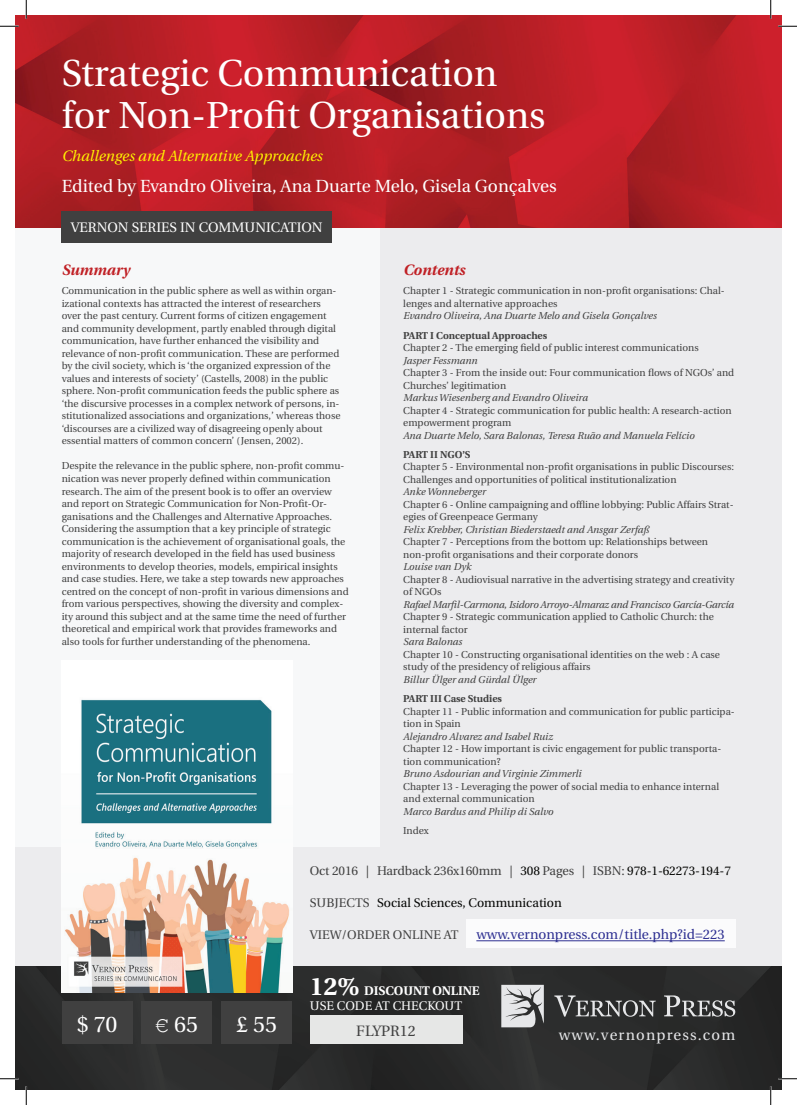
<style>
.page{position:relative;width:797px;height:1105px;background:#fff}
.page>*{position:absolute;margin:0;border:0;box-sizing:border-box;transform-origin:0 0}
.t1{font:37.5px/42.5px "Utopia";color:#fff}
.t2{font:22.5px "Utopia";color:#fff}
.t3{font:17.5px "Utopia";color:#fff}
.t4{font:italic 15px "Utopia";color:#fff101}
.t5{font:15px "Utopia";letter-spacing:.08em;color:#e6e7e9}
.t6{font:italic 700 15px "Utopia";color:#c02025}
.t7{font:15px "Utopia";color:#404040}
.t8{font:13.75px "Utopia";color:#2e3092}
.t9{font:13.75px "Utopia";color:#fff}
.t10{font:12.5px "Utopia";letter-spacing:-.01em;color:#404040}
.t11{font:12.5px/15px "Utopia";color:#fff}
.t12{font:12.5px "Utopia";color:#040503}
.t13{font:10px/12.5px "Utopia";color:#404040}
.t14{font:italic 10px "Utopia";color:#404040}
.t15{font:italic 10px "Utopia";letter-spacing:-.02em;color:#404040}
.t16{font:700 10px "Utopia";color:#404040}
.s1{color:#040503}
.s2{font-weight:700;font-size:25px}
.s3{font-weight:700}
.s4{font-family:"Courier New"}
</style>
<div class="page">
<div style="left:15px;top:15px;width:767px;height:1075px;background:#f7f8f9"></div>
<div style="left:381px;top:218px;width:401px;height:21px;background:#ececee"></div>
<img style="left:15px;top:15px;width:767px;height:213px">
<div style="left:15px;top:966px;width:767px;height:124px;background:#2b2c2c"></div>
<svg style="left:554px;top:995px;width:101px;height:22px;background:#575858"></svg>
<svg style="left:664px;top:995px;width:71px;height:22px;background:#5f6060"></svg>
<svg style="left:501px;top:985px;width:43px;height:42px;background:#bcbdbe"></svg>
<div style="left:15px;top:847px;width:767px;height:119px;background:#ececee"></div>
<div style="left:62px;top:1001px;width:71px;height:43px;background:#404040"></div>
<div style="left:141px;top:1001px;width:71px;height:43px;background:#404040"></div>
<div style="left:221px;top:1001px;width:71px;height:43px;background:#404040"></div>
<div style="left:310px;top:1015px;width:152px;height:29px;background:#e6e7e6"></div>
<div style="left:381px;top:235px;width:401px;height:612px;background:#ececee"></div>
<div style="left:466px;top:920px;width:269px;height:28px;background:#fbfbfc"></div>
<hr style="left:476px;top:940px;width:248px;height:1px;background:#2e3092">
<div style="left:62px;top:211px;width:270px;height:32px;background:#404040"></div>
<img style="left:62px;top:700px;width:230px;height:293px">
<svg style="left:0;top:25px;width:19px;height:2px"></svg>
<svg style="left:778px;top:25px;width:19px;height:2px"></svg>
<svg style="left:0;top:1078px;width:19px;height:1px"></svg>
<svg style="left:778px;top:1078px;width:19px;height:1px"></svg>
<svg style="left:25px;top:0;width:2px;height:19px"></svg>
<svg style="left:25px;top:1086px;width:2px;height:19px"></svg>
<svg style="left:770px;top:0;width:1px;height:19px"></svg>
<svg style="left:770px;top:1086px;width:1px;height:19px"></svg>
<h1 class="t1" style="left:62px;top:53px;width:485px">Strategic Communication for Non-Profit Organisations</h1>
<h3 class="t4" style="left:62px;top:147px;width:262px">Challenges and Alternative Approaches</h3>
<h3 class="t3" style="left:62px;top:177px;width:496px">Edited by Evandro Oliveira, Ana Duarte Melo, Gisela Gonçalves</h3>
<h3 class="t9" style="left:71px;top:220px;width:253px">VERNON SERIES IN COMMUNICATION</h3>
<h3 class="t6" style="left:62px;top:262px;width:70px">Summary</h3>
<p class="t13" style="left:62px;top:285px;width:280px">Communication in the public sphere as well as within organ&shy;izational contexts has attracted the interest of researchers over the past century. Current forms of citizen engagement and community development, partly enabled through digital communication, have further enhanced the visibility and relevance of non-profit communication. These are performed by the civil society, which is ‘the organized expression of the values and interests of society’ (Castells, 2008) in the public sphere. Non-profit communication feeds the public sphere as ‘the discursive processes in a complex network of persons, in&shy;stitutionalized associations and organizations,’ whereas those ‘discourses are a civilized way of disagreeing openly about essential matters of common concern’ (Jensen, 2002).</p>
<p class="t13" style="left:62px;top:460px;width:288px">Despite the relevance in the public sphere, non-profit commu&shy;nication was never properly defined within communication research. The aim of the present book is to offer an overview and report on Strategic Communication for Non-Profit-Or&shy;ganisations and the Challenges and Alternative Approaches.<br>Considering the assumption that a key principle of strategic communication is the achievement of organisational goals, the majority of research developed in the field has used business environments to develop theories, models, empirical insights and case studies. Here, we take a step towards new approaches centred on the concept of non-profit in various dimensions and from various perspectives, showing the diversity and complex&shy;ity around this subject and at the same time the need of further theoretical and empirical work that provides frameworks and also tools for further understanding of the phenomena.</p>
<h3 class="t6" style="left:403px;top:262px;width:63px">Contents</h3>
<p class="t13" style="left:403px;top:285px;width:323px">Chapter 1 - Strategic communication in non-profit organisations: Chal&shy;lenges and alternative approaches</p>
<p class="t14" style="left:403px;top:310px;width:255px">Evandro Oliveira, Ana Duarte Melo and Gisela Gonçalves</p>
<p class="t16" style="left:403px;top:329px;width:145px">PART I Conceptual Approaches</p>
<p class="t13" style="left:403px;top:342px;width:297px">Chapter 2 - The emerging field of public interest communications</p>
<p class="t14" style="left:403px;top:355px;width:76px">Jasper Fessmann</p>
<p class="t13" style="left:403px;top:367px;width:332px">Chapter 3 - From the inside out: Four communication flows of NGOs’ and<br>Churches’ legitimation</p>
<p class="t14" style="left:403px;top:392px;width:186px">Markus Wiesenberg and Evandro Oliveira</p>
<p class="t13" style="left:403px;top:404px;width:330px">Chapter 4 - Strategic communication for public health: A research-action empowerment program</p>
<p class="t14" style="left:403px;top:430px;width:293px">Ana Duarte Melo, Sara Balonas, Teresa Ruão and Manuela Felício</p>
<p class="t16" style="left:403px;top:449px;width:69px">PART II NGO’S</p>
<p class="t13" style="left:403px;top:461px;width:332px">Chapter 5 - Environmental non-profit organisations in public Discourses:<br>Challenges and opportunities of political institutionalization</p>
<p class="t14" style="left:403px;top:486px;width:84px">Anke Wonneberger</p>
<p class="t13" style="left:403px;top:498px;width:332px">Chapter 6 - Online campaigning and offline lobbying: Public Affairs Strat&shy;egies of Greenpeace Germany</p>
<p class="t14" style="left:403px;top:524px;width:247px">Felix Krebber, Christian Biederstaedt and Ansgar Zerfaß</p>
<p class="t13" style="left:403px;top:536px;width:306px">Chapter 7 - Perceptions from the bottom up: Relationships between non-profit organisations and their corporate donors</p>
<p class="t14" style="left:403px;top:561px;width:70px">Louise van Dyk</p>
<p class="t13" style="left:403px;top:573px;width:333px">Chapter 8 - Audiovisual narrative in the advertising strategy and creativity of NGOs</p>
<p class="t15" style="left:403px;top:599px;width:332px">Rafael Marfil-Carmona, Isidoro Arroyo-Almaraz and Francisco García-García</p>
<p class="t13" style="left:403px;top:611px;width:312px">Chapter 9 - Strategic communication applied to Catholic Church: the internal factor</p>
<p class="t14" style="left:403px;top:636px;width:60px">Sara Balonas</p>
<p class="t13" style="left:403px;top:648px;width:318px">Chapter 10 - Constructing organisational identities on the web : A case study of the presidency of religious affairs</p>
<p class="t14" style="left:403px;top:674px;width:134px">Billur Ülger and Gürdal Ülger</p>
<p class="t16" style="left:403px;top:693px;width:100px">PART III Case Studies</p>
<p class="t13" style="left:403px;top:705px;width:333px">Chapter 11 - Public information and communication for public participa&shy;tion in Spain</p>
<p class="t14" style="left:403px;top:731px;width:151px">Alejandro Alvarez and Isabel Ruiz</p>
<p class="t13" style="left:403px;top:743px;width:319px">Chapter 12 - How important is civic engagement for public transporta&shy;tion communication?</p>
<p class="t14" style="left:403px;top:768px;width:180px">Bruno Asdourian and Virginie Zimmerli</p>
<p class="t13" style="left:403px;top:780px;width:317px">Chapter 13 - Leveraging the power of social media to enhance internal and external communication</p>
<p class="t14" style="left:403px;top:806px;width:151px">Marco Bardus and Philip di Salvo</p>
<p class="t13" style="left:403px;top:825px;width:27px">Index</p>
<p class="t10" style="left:310px;top:864px;width:422px">Oct 2016 | Hardback 236x160mm | <span class="s1">308</span> Pages | ISBN: <span class="s1">978-1-62273-194-7</span></p>
<p class="t12" style="left:377px;top:895px;width:186px">Social Sciences, Communication</p>
<p class="t10" style="left:310px;top:895px;width:61px">SUBJECTS</p>
<p class="t10" style="left:310px;top:928px;width:150px">VIEW/ORDER ONLINE AT</p>
<h3 class="t8" style="left:476px;top:927px;width:250px">www.vernonpress.com/title.php?id=223</h3>
<p class="t11" style="left:310px;top:983px;width:171px"><span class="s2">12%</span> <span class="s3">DISCOUNT ONLINE<br></span>USE CODE AT CHECKOUT</p>
<h2 class="t2" style="left:77px;top:1011px;width:42px">$ 70</h2>
<h2 class="t2" style="left:156px;top:1011px;width:44px"><span class="s4">€</span> 65</h2>
<h2 class="t2" style="left:236px;top:1011px;width:42px">£ 55</h2>
<h3 class="t7" style="left:356px;top:1022px;width:61px">FLYPR12</h3>
<h3 class="t5" style="left:559px;top:1026px;width:178px">www.vernonpress.com</h3>
</div>
